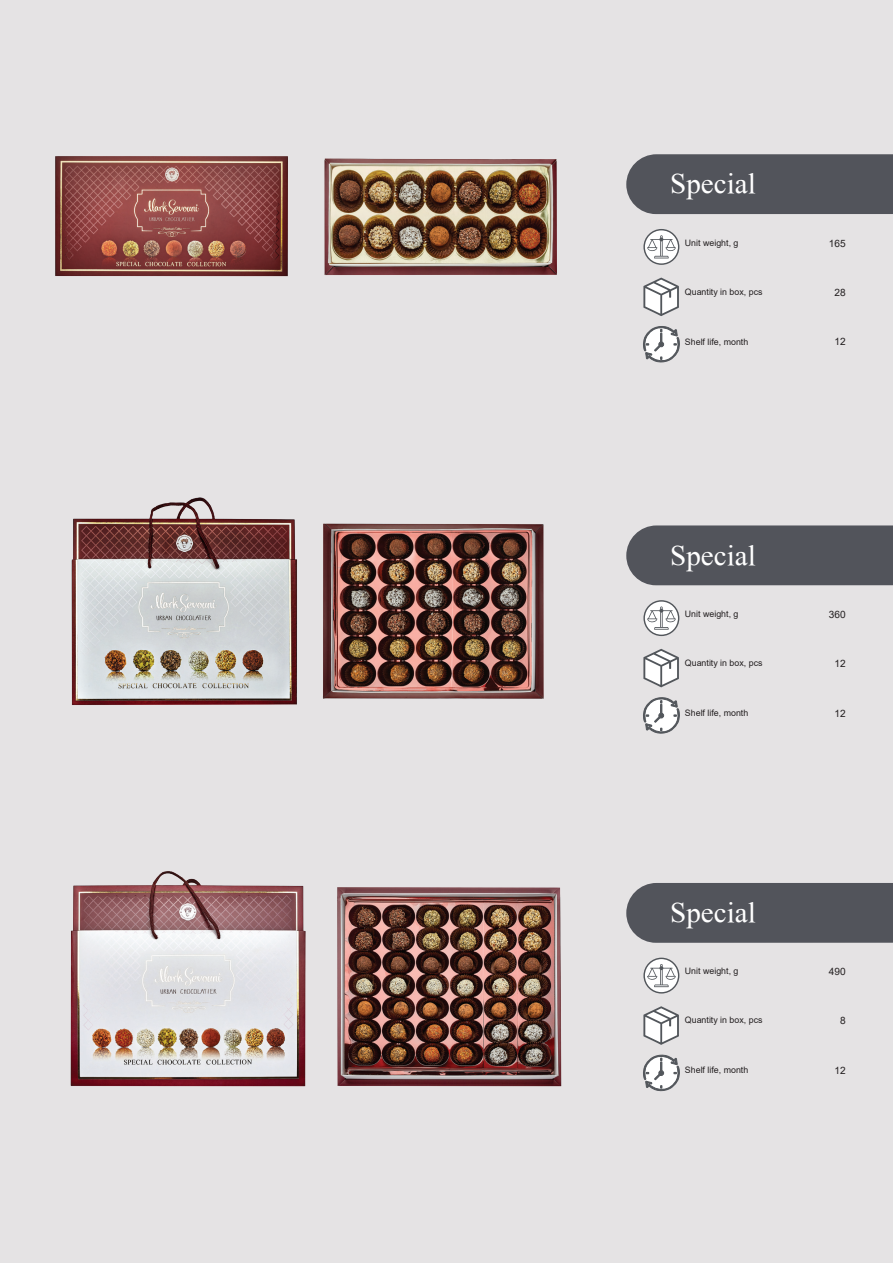
<style>
.page{position:relative;width:893px;height:1263px;background:#e5e3e4}
.page>*{position:absolute;margin:0;border:0;box-sizing:border-box;transform-origin:0 0}
.t1{font:29.1px "Times Lat Arm";color:#fff}
.t2{font:10.05px "Arial";color:#231f20}
.t3{font:8.85px "Arial";color:#231f20}
</style>
<div class="page">
<img style="left:55px;top:156px;width:233px;height:121px">
<img style="left:71px;top:497px;width:226px;height:208px">
<img style="left:70px;top:871px;width:236px;height:216px">
<img style="left:324px;top:158px;width:233px;height:117px">
<img style="left:322px;top:523px;width:222px;height:176px">
<img style="left:337px;top:887px;width:225px;height:200px">
<svg style="left:643px;top:229px;width:36px;height:36px"></svg>
<svg style="left:643px;top:278px;width:37px;height:85px"></svg>
<div style="left:626px;top:154px;width:267px;height:60px;background:#52545b"></div>
<svg style="left:643px;top:600px;width:36px;height:36px"></svg>
<svg style="left:643px;top:649px;width:37px;height:85px"></svg>
<div style="left:626px;top:525px;width:267px;height:60px;background:#52545b"></div>
<svg style="left:643px;top:958px;width:36px;height:35px"></svg>
<svg style="left:643px;top:1006px;width:37px;height:86px"></svg>
<div style="left:626px;top:883px;width:267px;height:60px;background:#52545b"></div>
<p class="t1" style="left:670px;top:167px;width:87px">Special</p>
<p class="t3" style="left:685px;top:237px;width:55px">Unit weight, g</p>
<p class="t2" style="left:829px;top:236px;width:18px">165</p>
<p class="t3" style="left:685px;top:285px;width:79px">Quantity in box, pcs</p>
<p class="t2" style="left:834px;top:285px;width:13px">28</p>
<p class="t3" style="left:685px;top:335px;width:65px">Shelf life, month</p>
<p class="t2" style="left:834px;top:335px;width:13px">12</p>
<p class="t1" style="left:670px;top:539px;width:87px">Special</p>
<p class="t3" style="left:685px;top:608px;width:55px">Unit weight, g</p>
<p class="t2" style="left:829px;top:607px;width:18px">360</p>
<p class="t3" style="left:685px;top:657px;width:79px">Quantity in box, pcs</p>
<p class="t2" style="left:834px;top:656px;width:13px">12</p>
<p class="t3" style="left:685px;top:706px;width:65px">Shelf life, month</p>
<p class="t2" style="left:834px;top:706px;width:13px">12</p>
<p class="t1" style="left:670px;top:896px;width:87px">Special</p>
<p class="t3" style="left:685px;top:965px;width:55px">Unit weight, g</p>
<p class="t2" style="left:829px;top:965px;width:18px">490</p>
<p class="t3" style="left:685px;top:1014px;width:79px">Quantity in box, pcs</p>
<p class="t2" style="left:840px;top:1014px;width:7px">8</p>
<p class="t3" style="left:685px;top:1064px;width:65px">Shelf life, month</p>
<p class="t2" style="left:834px;top:1064px;width:13px">12</p>
</div>
